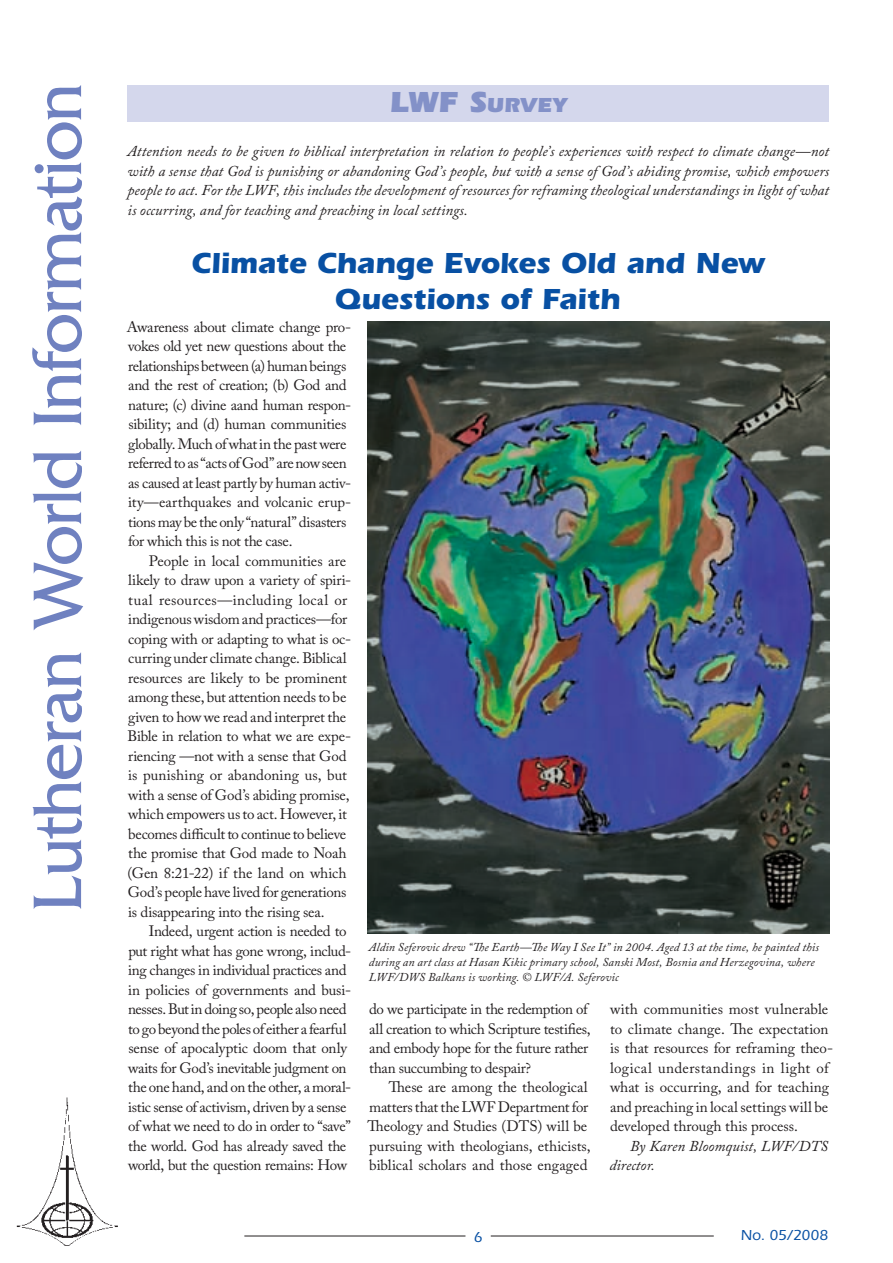
<style>
.page{position:relative;width:893px;height:1263px;background:#fff}
.page>*{position:absolute;margin:0;border:0;box-sizing:border-box;transform-origin:0 0}
.t1{font:72px "Friz Quadrata";letter-spacing:-.02em;color:#6f81c0}
.t2{font:700 30px/36px "Itc Eras";letter-spacing:-.005em;color:#0850a3;text-align:center}
.t3{font:900 21px "Itc Eras";color:#8391c8}
.t4{font:15px/19.5px "Adobe Caslon Pro";letter-spacing:-.015em;color:#231f20}
.t5{font:italic 15px/19.5px "Adobe Caslon Pro";letter-spacing:.005em;color:#231f20}
.t6{font:15px/19.5px "Adobe Caslon Pro";letter-spacing:.005em;color:#231f20}
.t7{font:500 15px "Itc Eras";letter-spacing:.005em;color:#0850a3}
.t8{font:italic 12px/15px "Adobe Caslon Pro";letter-spacing:.01em;color:#231f20}
.s1{font-size:30px}
</style>
<div class="page">
<hr style="left:491px;top:1235px;width:223px;height:1px;background:#231f20">
<hr style="left:244px;top:1235px;width:221px;height:1px;background:#231f20">
<img style="left:16px;top:1097px;width:102px;height:149px">
<div style="left:128px;top:85px;width:701px;height:36px;background:#d4d7ec"></div>
<img style="left:368px;top:321px;width:461px;height:612px">
<h1 class="t1" style="left:17px;top:912px;width:830px;rotate:-90deg">Lutheran World Information</h1>
<h3 class="t3" style="left:390px;top:93px;width:179px"><span class="s1">LWF S</span>URVEY</h3>
<p class="t5" style="left:128px;top:141px;width:703px;text-align:justify">Attention needs to be given to biblical interpretation in relation to people’s experiences with respect to climate change—not with a sense that God is punishing or abandoning God’s people, but with a sense of God’s abiding promise, which empowers people to act. For the LWF, this includes the development of resources for reframing theological understandings in light of what is occurring, and for teaching and preaching in local settings.</p>
<h2 class="t2" style="left:191px;top:245px;width:576px">Climate Change Evokes Old and New<br>Questions of Faith</h2>
<p class="t4" style="left:127px;top:317px;width:226px">Awareness about climate change pro&shy;vokes old yet new questions about the relationships between (a) human beings and the rest of creation; (b) God and nature; (c) divine aand human respon&shy;sibility; and (d) human communities globally. Much of what in the past were referred to as “acts of God” are now seen as caused at least partly by human activ&shy;ity—earthquakes and volcanic erup&shy;tions may be the only “natural” disasters for which this is not the case.</p>
<p class="t4" style="left:127px;top:551px;width:225px;text-indent:21px">People in local communities are likely to draw upon a variety of spiri&shy;tual resources—including local or indigenous wisdom and practices—for coping with or adapting to what is oc&shy;curring under climate change. Biblical resources are likely to be prominent among these, but attention needs to be given to how we read and interpret the Bible in relation to what we are expe&shy;riencing —not with a sense that God is punishing or abandoning us, but with a sense of God’s abiding promise, which empowers us to act. However, it becomes difficult to continue to believe the promise that God made to Noah (Gen 8:21-22) if the land on which God’s people have lived for generations is disappearing into the rising sea.</p>
<p class="t4" style="left:128px;top:921px;width:225px;text-indent:21px">Indeed, urgent action is needed to put right what has gone wrong, includ&shy;ing changes in individual practices and in policies of governments and busi&shy;nesses. But in doing so, people also need to go beyond the poles of either a fearful sense of apocalyptic doom that only waits for God’s inevitable judgment on the one hand, and on the other, a moral&shy;istic sense of activism, driven by a sense of what we need to do in order to “save” the world. God has already saved the world, but the question remains: How</p>
<p class="t8" style="left:369px;top:939px;width:452px">Aldin Seferovic drew “The Earth—The Way I See It” in 2004. Aged 13 at the time, he painted this during an art class at Hasan Kikic primary school, Sanski Most, Bosnia and Herzegovina, where<br>LWF/DWS Balkans is working. © LWF/A. Seferovic</p>
<p class="t4" style="left:369px;top:999px;width:223px">do we participate in the redemption of all creation to which Scripture testifies, and embody hope for the future rather than succumbing to despair?</p>
<p class="t4" style="left:368px;top:1077px;width:225px;text-indent:21px">These are among the theological matters that the LWF Department for Theology and Studies (DTS) will be pursuing with theologians, ethicists, biblical scholars and those engaged</p>
<p class="t6" style="left:610px;top:999px;width:225px">with communities most vulnerable to climate change. The expectation is that resources for reframing theo&shy;logical understandings in light of what is occurring, and for teaching and preaching in local settings will be developed through this process.</p>
<p class="t5" style="left:609px;top:1136px;width:220px;text-indent:21px">By Karen Bloomquist, LWF/DTS director.</p>
<p class="t7" style="left:741px;top:1227px;width:89px">No. 05/2008</p>
</div>
